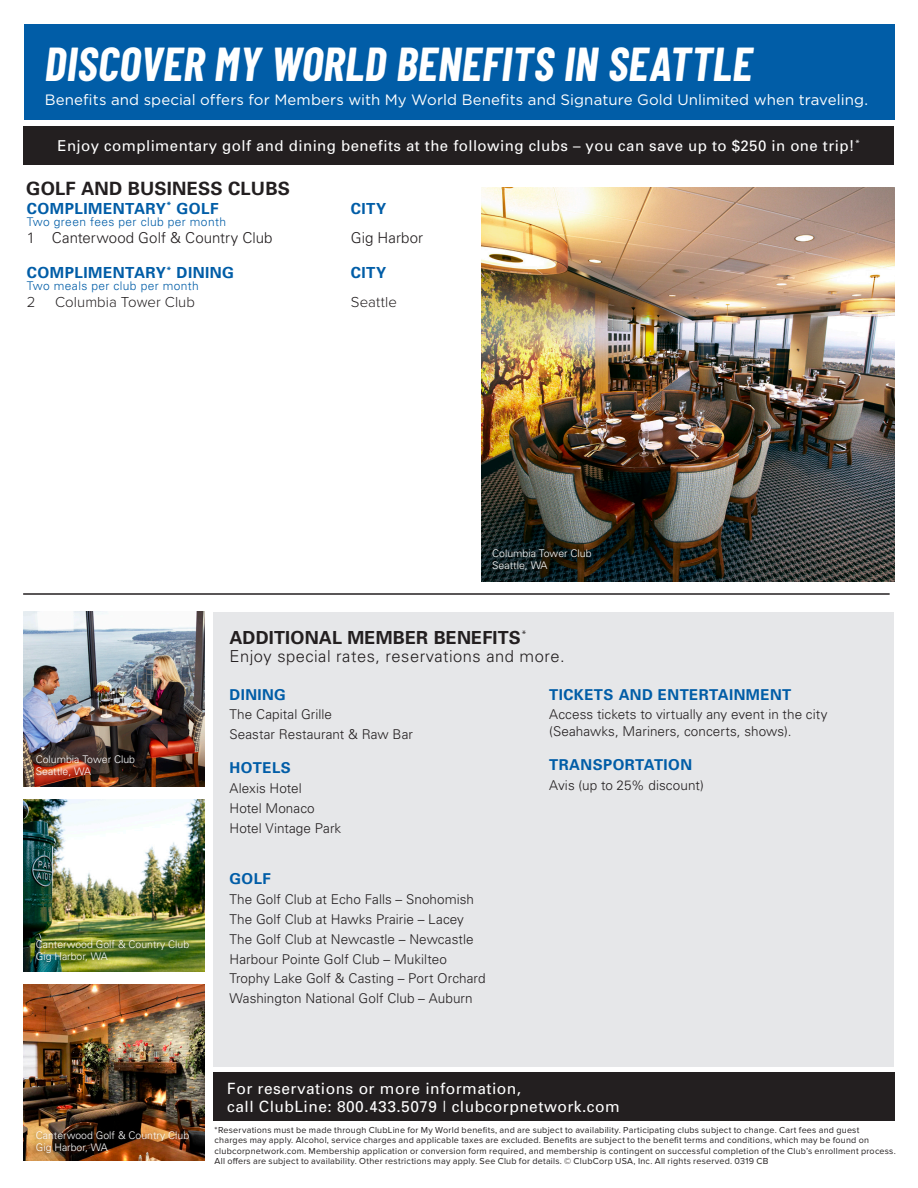
<style>
.page{position:relative;width:918px;height:1188px;background:#fff}
.page>*{position:absolute;margin:0;border:0;box-sizing:border-box;transform-origin:0 0}
.Page_Header{font:italic 700 46.5px "Barlow Condensed";letter-spacing:.01em;color:#fff}
.Page_Header-2{font:700 18.3px "Univers";letter-spacing:.01em;color:#231f20}
.Page_Header-3{font:700 18px "Univers";letter-spacing:.01em;color:#231f20}
.Body_Copy{font:300 16.5px "Univers";letter-spacing:.03em;color:#231f20}
.Body_Copy-2{font:15.6px/17.9px "Univers";letter-spacing:.03em;color:#fff}
.Body_Copy-3{font:700 15.3px "Univers";letter-spacing:.03em;color:#015da7}
.Page_Header-4{font:15px "Gotham";letter-spacing:.005em;color:#fff}
.Body_Copy-4{font:15px "Univers";letter-spacing:.03em;color:#fff}
.Body_Copy-5{font:700 15px "Univers";letter-spacing:.03em;color:#015da7}
.Body_Copy-6{font:300 15px "Univers";color:#231f20}
.t1{font:300 15px "Proxima Nova";letter-spacing:.005em;color:#231f20}
.t2{font:300 13.5px/16.8px "Univers";letter-spacing:.005em;color:#231f20}
.Body_Copy-7{font:300 12px "Univers";letter-spacing:.03em;color:#015da7}
.Captions{font:300 10.5px "Univers";color:#fff}
.t3{font:9px/10.5px "Proxima Nova";letter-spacing:.025em;color:#231f20}
</style>
<div class="page">
<div style="left:214px;top:1072px;width:681px;height:49px;background:#231f20"></div>
<div style="left:23px;top:126px;width:870px;height:39px;background:#231f20"></div>
<div style="left:214px;top:612px;width:680px;height:454px;background:#e6e7e9"></div>
<img style="left:24px;top:800px;width:180px;height:171px">
<div style="left:32px;top:938px;width:160px;height:28px;background:#231f20;opacity:.47"></div>
<img style="left:24px;top:612px;width:180px;height:175px">
<div style="left:32px;top:753px;width:106px;height:27px;background:#231f20;opacity:.47"></div>
<img style="left:24px;top:985px;width:180px;height:176px">
<div style="left:32px;top:1129px;width:160px;height:29px;background:#231f20;opacity:.47"></div>
<hr style="left:23px;top:593px;width:867px;height:2px;background:#231f20">
<img style="left:481px;top:188px;width:413px;height:393px">
<div style="left:489px;top:547px;width:105px;height:27px;background:#231f20;opacity:.47"></div>
<div style="left:24px;top:24px;width:870px;height:96px;background:#015da7"></div>
<p class="Page_Header" style="left:45px;top:36px;width:709px">DISCOVER MY WORLD BENEFITS IN SEATTLE</p>
<p class="Page_Header-4" style="left:45px;top:91px;width:825px">Benefits and special offers for Members with My World Benefits and Signature Gold Unlimited when traveling.</p>
<p class="Body_Copy-4" style="left:57px;top:137px;width:804px">Enjoy complimentary golf and dining benefits at the following clubs – you can save up to $250 in one trip!<sup>*</sup></p>
<p class="Page_Header-2" style="left:26px;top:176px;width:265px">GOLF AND BUSINESS CLUBS</p>
<p class="Body_Copy-3" style="left:27px;top:198px;width:193px">COMPLIMENTARY<sup>*</sup> GOLF</p>
<p class="Body_Copy-3" style="left:351px;top:198px;width:37px">CITY</p>
<p class="Body_Copy-7" style="left:27px;top:214px;width:201px">Two green fees per club per month</p>
<p class="Body_Copy-6" style="left:27px;top:228px;width:247px">1 Canterwood Golf &amp; Country Club</p>
<p class="Body_Copy-6" style="left:351px;top:228px;width:74px">Gig Harbor</p>
<p class="Body_Copy-3" style="left:27px;top:263px;width:209px">COMPLIMENTARY<sup>*</sup> DINING</p>
<p class="Body_Copy-3" style="left:351px;top:263px;width:37px">CITY</p>
<p class="Body_Copy-7" style="left:27px;top:279px;width:174px">Two meals per club per month</p>
<p class="t1" style="left:27px;top:293px;width:10px">2</p>
<p class="t1" style="left:55px;top:293px;width:141px">Columbia Tower Club</p>
<p class="t1" style="left:351px;top:293px;width:48px">Seattle</p>
<p class="Captions" style="left:492px;top:547px;width:101px">Columbia Tower Club</p>
<p class="Captions" style="left:492px;top:559px;width:57px">Seattle, WA</p>
<p class="Page_Header-3" style="left:229px;top:626px;width:299px">ADDITIONAL MEMBER BENEFITS<sup>*</sup></p>
<p class="Captions" style="left:36px;top:753px;width:101px">Columbia Tower Club</p>
<p class="Captions" style="left:36px;top:765px;width:57px">Seattle, WA</p>
<p class="Captions" style="left:36px;top:938px;width:155px">Canterwood Golf &amp; Country Club</p>
<p class="Captions" style="left:36px;top:950px;width:74px">Gig Harbor, WA</p>
<p class="Body_Copy" style="left:229px;top:646px;width:337px">Enjoy special rates, reservations and more.</p>
<p class="Body_Copy-5" style="left:229px;top:685px;width:58px">DINING</p>
<p class="t2" style="left:229px;top:706px;width:104px">The Capital Grille</p>
<p class="t2" style="left:229px;top:726px;width:185px">Seastar Restaurant &amp; Raw Bar</p>
<p class="Body_Copy-5" style="left:229px;top:758px;width:63px">HOTELS</p>
<p class="t2" style="left:229px;top:780px;width:74px">Alexis Hotel</p>
<p class="t2" style="left:229px;top:799px;width:87px">Hotel Monaco</p>
<p class="t2" style="left:229px;top:819px;width:113px">Hotel Vintage Park</p>
<p class="Body_Copy-5" style="left:229px;top:869px;width:43px">GOLF</p>
<p class="t2" style="left:229px;top:891px;width:246px">The Golf Club at Echo Falls – Snohomish</p>
<p class="t2" style="left:229px;top:910px;width:236px">The Golf Club at Hawks Prairie – Lacey</p>
<p class="t2" style="left:229px;top:930px;width:246px">The Golf Club at Newcastle – Newcastle</p>
<p class="t2" style="left:229px;top:950px;width:219px">Harbour Pointe Golf Club – Mukilteo</p>
<p class="t2" style="left:229px;top:970px;width:258px">Trophy Lake Golf &amp; Casting – Port Orchard</p>
<p class="t2" style="left:229px;top:990px;width:245px">Washington National Golf Club – Auburn</p>
<p class="Body_Copy-5" style="left:549px;top:685px;width:244px">TICKETS AND ENTERTAINMENT</p>
<p class="t2" style="left:549px;top:706px;width:280px">Access tickets to virtually any event in the city (Seahawks, Mariners, concerts, shows).</p>
<p class="Body_Copy-5" style="left:549px;top:755px;width:144px">TRANSPORTATION</p>
<p class="t2" style="left:549px;top:777px;width:156px">Avis (up to 25% discount)</p>
<p class="Captions" style="left:36px;top:1129px;width:155px">Canterwood Golf &amp; Country Club</p>
<p class="Captions" style="left:36px;top:1141px;width:74px">Gig Harbor, WA</p>
<p class="Body_Copy-2" style="left:227px;top:1079px;width:394px">For reservations or more information,<br>call ClubLine: 800.433.5079 | clubcorpnetwork.com</p>
<p class="t3" style="left:215px;top:1125px;width:683px">*Reservations must be made through ClubLine for My World benefits, and are subject to availability. Participating clubs subject to change. Cart fees and guest<br>charges may apply. Alcohol, service charges and applicable taxes are excluded. Benefits are subject to the benefit terms and conditions, which may be found on clubcorpnetwork.com. Membership application or conversion form required, and membership is contingent on successful completion of the Club’s enrollment process.<br>All offers are subject to availability. Other restrictions may apply. See Club for details. © ClubCorp USA, Inc. All rights reserved. 0319 CB</p>
</div>
